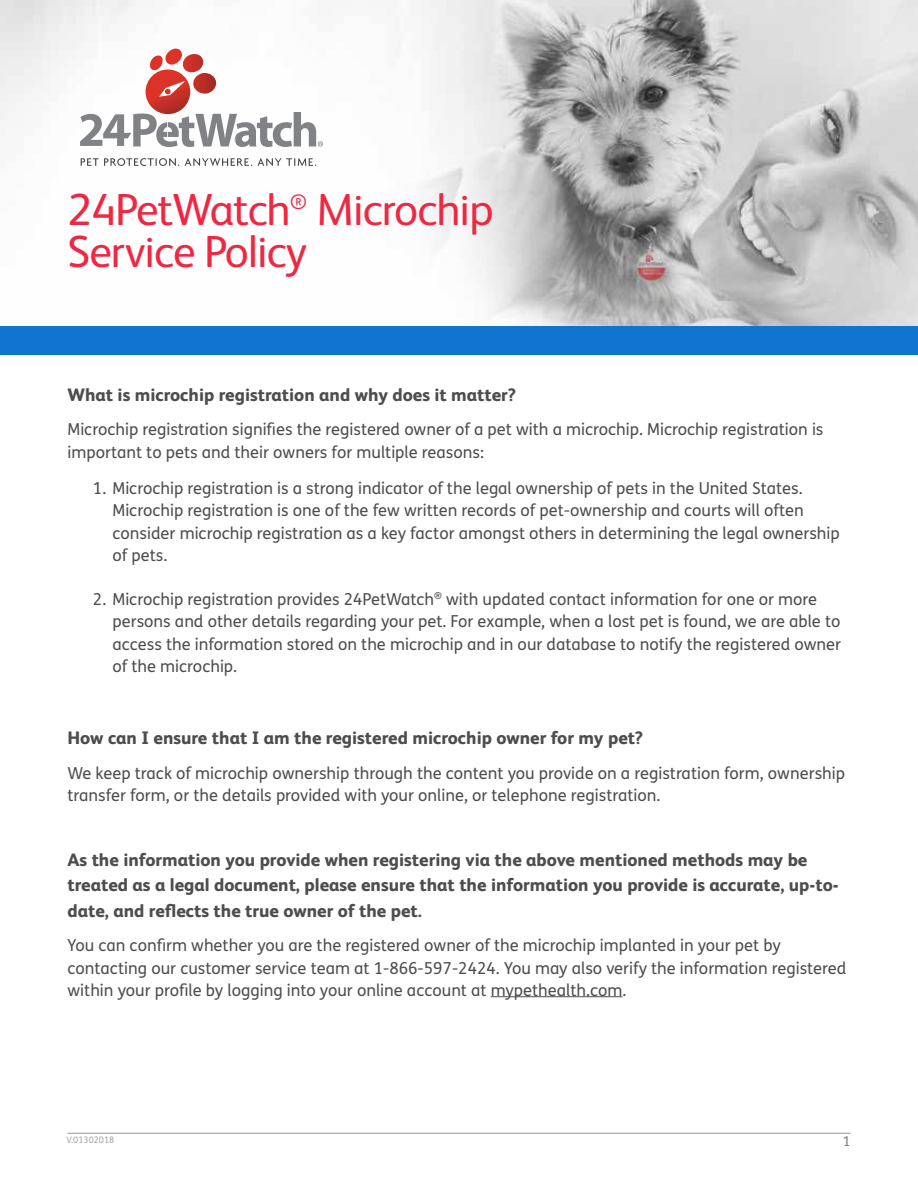
<style>
.page{position:relative;width:918px;height:1188px;background:#fff}
.page>*{position:absolute;margin:0;border:0;box-sizing:border-box;transform-origin:0 0}
.t1{font:45px/42px "FS Albert Pro";letter-spacing:-.02em;color:#ee2843}
.t2{font:800 18px/25.5px "FS Albert Pro";color:#4d4d4d}
.t3{font:16.5px/22.5px "FS Me Pro";color:#4d4d4d}
.t4{font:13.5px "FS Me Pro";color:#7f7f7f}
.t5{font:9px "FS Me Pro";color:#a6a6a6}
</style>
<div class="page">
<hr style="left:68px;top:1133px;width:782px;height:1px;background:#939598">
<img style="left:769px;top:0;width:149px;height:326px">
<svg style="left:0;top:0;width:769px;height:326px"></svg>
<hr style="left:491px;top:996px;width:131px;height:1px;background:#4d4d4d">
<svg style="left:146px;top:70px;width:44px;height:44px"></svg>
<svg style="left:80px;top:112px;width:243px;height:35px"></svg>
<svg style="left:150px;top:49px;width:66px;height:48px"></svg>
<svg style="left:81px;top:158px;width:235px;height:8px"></svg>
<div style="left:0;top:326px;width:918px;height:29px;background:#1075ce"></div>
<h1 class="t1" style="left:67px;top:186px;width:428px">24PetWatch<sup>®</sup> Microchip<br>Service Policy</h1>
<p class="t2" style="left:68px;top:381px;width:450px">What is microchip registration and why does it matter?</p>
<p class="t3" style="left:68px;top:418px;width:758px">Microchip registration signifies the registered owner of a pet with a microchip. Microchip registration is important to pets and their owners for multiple reasons:</p>
<p class="t3" style="left:112px;top:477px;width:729px;text-indent:-20px">1. Microchip registration is a strong indicator of the legal ownership of pets in the United States.<br>Microchip registration is one of the few written records of pet-ownership and courts will often consider microchip registration as a key factor amongst others in determining the legal ownership of pets.</p>
<p class="t3" style="left:113px;top:588px;width:730px;text-indent:-20px">2. Microchip registration provides 24PetWatch<sup>®</sup> with updated contact information for one or more persons and other details regarding your pet. For example, when a lost pet is found, we are able to access the information stored on the microchip and in our database to notify the registered owner of the microchip.</p>
<p class="t2" style="left:68px;top:724px;width:577px">How can I ensure that I am the registered microchip owner for my pet?</p>
<p class="t3" style="left:68px;top:762px;width:779px">We keep track of microchip ownership through the content you provide on a registration form, ownership transfer form, or the details provided with your online, or telephone registration.</p>
<p class="t2" style="left:68px;top:846px;width:773px">As the information you provide when registering via the above mentioned methods may be treated as a legal document, please ensure that the information you provide is accurate, up-to&shy;date, and reflects the true owner of the pet.</p>
<p class="t3" style="left:68px;top:934px;width:780px">You can confirm whether you are the registered owner of the microchip implanted in your pet by contacting our customer service team at 1-866-597-2424. You may also verify the information registered within your profile by logging into your online account at mypethealth.com.</p>
<p class="t5" style="left:67px;top:1133px;width:49px">V.01302018</p>
<p class="t4" style="left:843px;top:1132px;width:9px">1</p>
</div>
